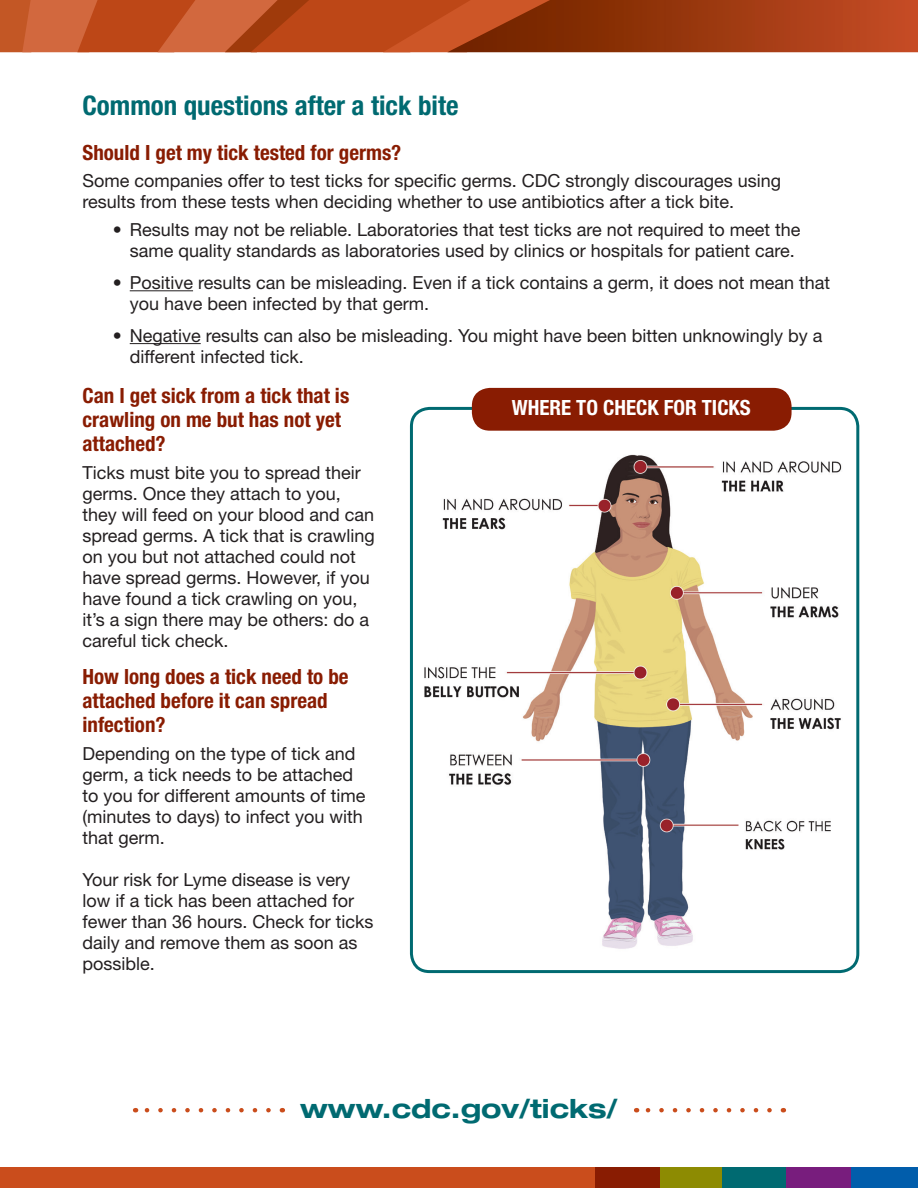
<style>
.page{position:relative;width:918px;height:1188px;background:#fff}
.page>*{position:absolute;margin:0;border:0;box-sizing:border-box;transform-origin:0 0}
.t1{font:700 condensed 27px "Helvetica Neue LT Std";color:#006a71}
.t2{font:700 expanded 26.25px "Helvetica Neue LT Std";color:#006a71}
.t3{font:700 condensed 21px/24px "Helvetica Neue LT Std";color:#891c02}
.t4{font:700 condensed 21px "Helvetica Neue LT Std";color:#fff}
.t5{font:18px/21px "Helvetica Neue LT Std";color:#231f20}
</style>
<div class="page">
<div style="left:0;top:1167px;width:597px;height:21px;background:#ca4d1c"></div>
<div style="left:658px;top:1167px;width:65px;height:21px;background:#8d8b02"></div>
<div style="left:722px;top:1167px;width:65px;height:21px;background:#006a71"></div>
<div style="left:787px;top:1167px;width:64px;height:21px;background:#781d7d"></div>
<div style="left:851px;top:1167px;width:67px;height:21px;background:#015dab"></div>
<div style="left:595px;top:1167px;width:64px;height:21px;background:#891c02"></div>
<svg style="left:0;top:0;width:918px;height:52px"></svg>
<hr style="left:130px;top:290px;width:63px;height:1px;background:#231f20">
<hr style="left:130px;top:343px;width:71px;height:1px;background:#231f20">
<div style="left:410px;top:407px;width:449px;height:566px;border:3px solid #006a71;border-radius:18px"></div>
<div style="left:472px;top:388px;width:320px;height:43px;background:#891c02;border-radius:18px"></div>
<img style="left:424px;top:454px;width:418px;height:495px">
<svg style="left:144px;top:1108px;width:125px;height:4px"></svg>
<svg style="left:645px;top:1108px;width:125px;height:4px"></svg>
<h2 class="t1" style="left:82px;top:90px;width:378px">Common questions after a tick bite</h2>
<h3 class="t3" style="left:82px;top:140px;width:320px">Should I get my tick tested for germs?</h3>
<p class="t5" style="left:82px;top:170px;width:700px">Some companies offer to test ticks for specific germs. CDC strongly discourages using results from these tests when deciding whether to use antibiotics after a tick bite.</p>
<p class="t5" style="left:130px;top:219px;width:672px;text-indent:-17px">• Results may not be reliable. Laboratories that test ticks are not required to meet the same quality standards as laboratories used by clinics or hospitals for patient care.</p>
<p class="t5" style="left:130px;top:272px;width:702px;text-indent:-17px">• Positive results can be misleading. Even if a tick contains a germ, it does not mean that you have been infected by that germ.</p>
<p class="t5" style="left:130px;top:325px;width:694px;text-indent:-17px">• Negative results can also be misleading. You might have been bitten unknowingly by a different infected tick.</p>
<h3 class="t3" style="left:82px;top:383px;width:268px">Can I get sick from a tick that is crawling on me but has not yet attached?</h3>
<p class="t5" style="left:82px;top:462px;width:294px">Ticks must bite you to spread their germs. Once they attach to you, they will feed on your blood and can spread germs. A tick that is crawling on you but not attached could not have spread germs. However, if you have found a tick crawling on you, it’s a sign there may be others: do a careful tick check.</p>
<h3 class="t3" style="left:82px;top:664px;width:268px">How long does a tick need to be attached before it can spread infection?</h3>
<p class="t5" style="left:82px;top:743px;width:285px">Depending on the type of tick and germ, a tick needs to be attached to you for different amounts of time (minutes to days) to infect you with that germ.</p>
<p class="t5" style="left:82px;top:869px;width:293px">Your risk for Lyme disease is very low if a tick has been attached for fewer than 36 hours. Check for ticks daily and remove them as soon as possible.</p>
<h4 class="t4" style="left:512px;top:395px;width:241px">WHERE TO CHECK FOR TICKS</h4>
<p class="t2" style="left:300px;top:1093px;width:319px">www.cdc.gov/ticks/</p>
</div>
